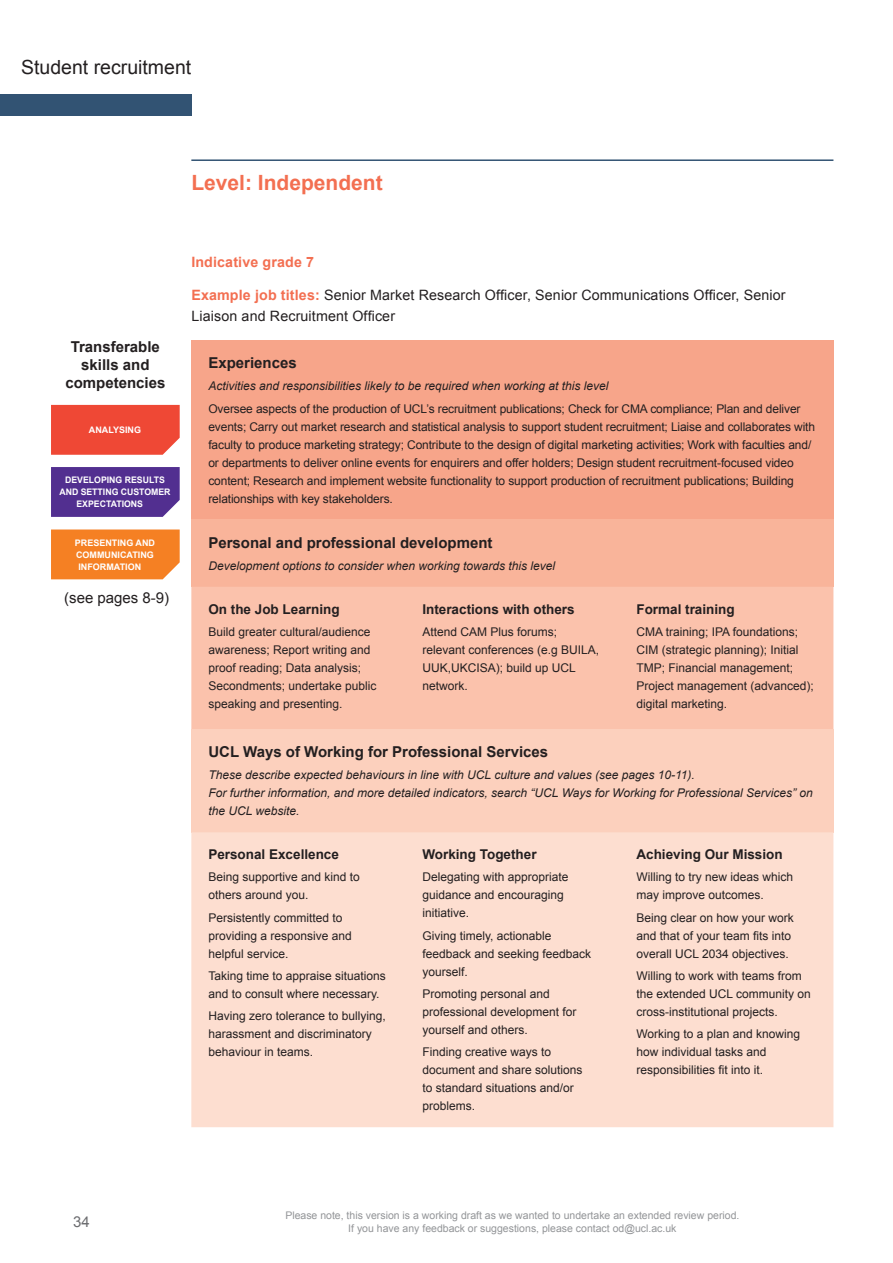
<style>
.page{position:relative;width:893px;height:1263px;background:#fff}
.page>*{position:absolute;margin:0;border:0;box-sizing:border-box;transform-origin:0 0}
.t1{font:700 21px "Arial";color:#f36f51}
.t2{font:19.5px "Arial";color:#231f20}
.t3{font:700 15px/18px "Arial";color:#231f20;text-align:center}
.t4{font:15px "Arial";color:#231f20}
.t5{font:15px "Arial";color:#6c6d70}
.t6{font:14.25px/21px "Arial";letter-spacing:.01em;color:#231f20}
.t7{font:700 14.25px "Arial";letter-spacing:.01em;color:#f36f51}
.t8{font:700 13.5px "Arial";color:#231f20}
.t9{font:12px/18px "Arial";color:#231f20}
.t10{font:italic 12px/18px "Arial";color:#231f20}
.t11{font:10.5px/12.6px "Arial";color:#939598;text-align:center}
.t12{font:700 9px/12px "Arial";color:#fff}
.s1{font-weight:700;color:#f36f51}
</style>
<div class="page">
<hr style="left:191px;top:159px;width:642px;height:2px;background:#325373">
<div style="left:0;top:95px;width:191px;height:21px;background:#325373"></div>
<div style="left:191px;top:340px;width:642px;height:180px;background:#f7a58a"></div>
<div style="left:191px;top:520px;width:642px;height:67px;background:#f9b49a"></div>
<div style="left:191px;top:587px;width:642px;height:142px;background:#fbc2ac"></div>
<div style="left:191px;top:729px;width:642px;height:103px;background:#fcd0bd"></div>
<div style="left:191px;top:832px;width:642px;height:295px;background:#fdded0"></div>
<div style="left:51px;top:405px;width:129px;height:50px;background:#ef4835"></div>
<div style="left:51px;top:529px;width:129px;height:50px;background:#f58023"></div>
<div style="left:51px;top:467px;width:129px;height:50px;background:#522f90"></div>
<h2 class="t2" style="left:21px;top:54px;width:172px">Student recruitment</h2>
<h1 class="t1" style="left:191px;top:169px;width:193px">Level: Independent</h1>
<p class="t3" style="left:65px;top:338px;width:102px">Transferable skills and competencies</p>
<p class="t12" style="left:89px;top:424px;width:54px">ANALYSING</p>
<p class="t12" style="left:65px;top:474px;width:101px">DEVELOPING RESULTS</p>
<p class="t12" style="left:60px;top:486px;width:112px">AND SETTING CUSTOMER</p>
<p class="t12" style="left:76px;top:498px;width:68px">EXPECTATIONS</p>
<p class="t12" style="left:75px;top:537px;width:82px">PRESENTING AND<br>COMMUNICATING<br>INFORMATION</p>
<p class="t4" style="left:64px;top:588px;width:107px">(see pages 8-9)</p>
<p class="t7" style="left:191px;top:252px;width:124px">Indicative grade 7</p>
<p class="t6" style="left:191px;top:285px;width:596px"><span class="s1">Example job titles:</span> Senior Market Research Officer, Senior Communications Officer, Senior<br>Liaison and Recruitment Officer</p>
<p class="t3" style="left:208px;top:354px;width:90px">Experiences</p>
<p class="t10" style="left:208px;top:377px;width:402px">Activities and responsibilities likely to be required when working at this level</p>
<p class="t9" style="left:208px;top:399px;width:608px">Oversee aspects of the production of UCL’s recruitment publications; Check for CMA compliance; Plan and deliver events; Carry out market research and statistical analysis to support student recruitment; Liaise and collaborates with faculty to produce marketing strategy; Contribute to the design of digital marketing activities; Work with faculties and/ or departments to deliver online events for enquirers and offer holders; Design student recruitment-focused video content; Research and implement website functionality to support production of recruitment publications; Building relationships with key stakeholders.</p>
<p class="t3" style="left:208px;top:534px;width:286px">Personal and professional development</p>
<p class="t10" style="left:208px;top:557px;width:348px">Development options to consider when working towards this level</p>
<p class="t8" style="left:208px;top:600px;width:133px">On the Job Learning</p>
<p class="t9" style="left:208px;top:623px;width:170px">Build greater cultural/audience awareness; Report writing and proof reading; Data analysis;<br>Secondments; undertake public speaking and presenting.</p>
<p class="t8" style="left:422px;top:600px;width:154px">Interactions with others</p>
<p class="t9" style="left:422px;top:623px;width:178px">Attend CAM Plus forums; relevant conferences (e.g BUILA,<br>UUK,UKCISA); build up UCL network.</p>
<p class="t8" style="left:636px;top:600px;width:100px">Formal training</p>
<p class="t9" style="left:636px;top:623px;width:179px">CMA training; IPA foundations;<br>CIM (strategic planning); Initial<br>TMP; Financial management;<br>Project management (advanced); digital marketing.</p>
<p class="t3" style="left:208px;top:743px;width:341px">UCL Ways of Working for Professional Services</p>
<p class="t10" style="left:208px;top:766px;width:606px">These describe expected behaviours in line with UCL culture and values (see pages 10-11).<br>For further information, and more detailed indicators, search “UCL Ways for Working for Professional Services” on the UCL website.</p>
<p class="t8" style="left:208px;top:845px;width:132px">Personal Excellence</p>
<p class="t9" style="left:208px;top:868px;width:153px">Being supportive and kind to others around you.</p>
<p class="t9" style="left:208px;top:908px;width:145px">Persistently committed to providing a responsive and helpful service.</p>
<p class="t9" style="left:208px;top:967px;width:179px">Taking time to appraise situations and to consult where necessary.</p>
<p class="t9" style="left:208px;top:1007px;width:179px">Having zero tolerance to bullying, harassment and discriminatory behaviour in teams.</p>
<p class="t8" style="left:636px;top:845px;width:148px">Achieving Our Mission</p>
<p class="t9" style="left:636px;top:868px;width:158px">Willing to try new ideas which may improve outcomes.</p>
<p class="t9" style="left:636px;top:908px;width:159px">Being clear on how your work and that of your team fits into overall UCL 2034 objectives.</p>
<p class="t9" style="left:636px;top:967px;width:176px">Willing to work with teams from the extended UCL community on cross-institutional projects.</p>
<p class="t9" style="left:636px;top:1025px;width:165px">Working to a plan and knowing how individual tasks and responsibilities fit into it.</p>
<p class="t8" style="left:422px;top:845px;width:116px">Working Together</p>
<p class="t9" style="left:422px;top:868px;width:148px">Delegating with appropriate guidance and encouraging initiative.</p>
<p class="t9" style="left:422px;top:926px;width:170px">Giving timely, actionable feedback and seeking feedback yourself.</p>
<p class="t9" style="left:422px;top:985px;width:156px">Promoting personal and professional development for yourself and others.</p>
<p class="t9" style="left:422px;top:1043px;width:162px">Finding creative ways to document and share solutions to standard situations and/or problems.</p>
<p class="t5" style="left:73px;top:1212px;width:18px">34</p>
<p class="t11" style="left:285px;top:1209px;width:456px">Please note, this version is a working draft as we wanted to undertake an extended review period.<br>If you have any feedback or suggestions, please contact od@ucl.ac.uk</p>
</div>
